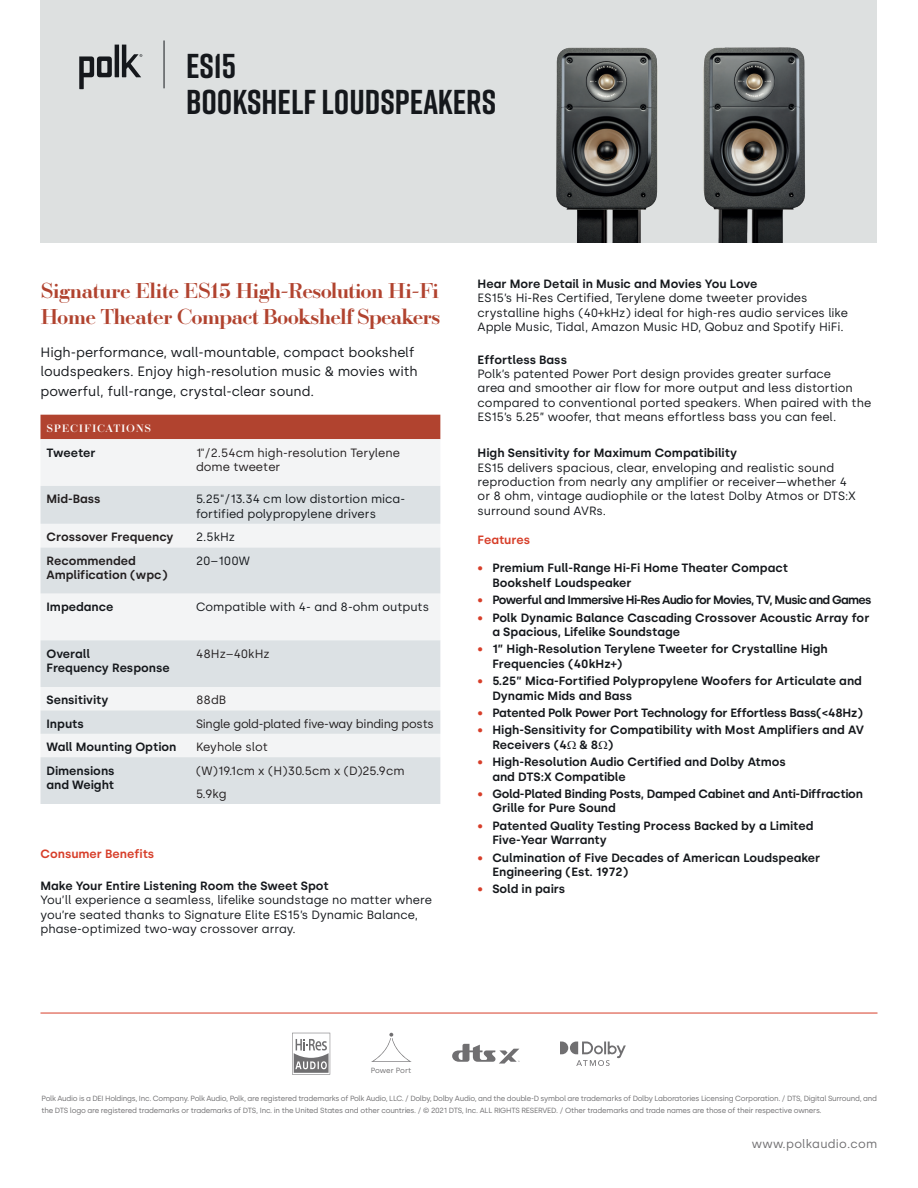
<style>
.page{position:relative;width:918px;height:1188px;background:#fff}
.page>*{position:absolute;margin:0;border:0;box-sizing:border-box;transform-origin:0 0}
.t1{font:700 34.5px/36px "Rift";color:#15181c}
.t2{font:500 21px/25.5px "Ratio Modern";letter-spacing:-.04em;color:#b1432f}
.t3{font:13.5px/19.5px "Silka";color:#15181c}
.t4{font:12px/14.4px "Silka";color:#15181c}
.t5{font:600 12px/14.4px "Silka";color:#15181c}
.t6{font:600 12px/14.4px "Silka";letter-spacing:-.02em;color:#15181c}
.t7{font:12px/14.4px "Silka";color:#231f20}
.t8{font:600 12px "Silka";letter-spacing:-.05em;color:#15181c}
.t9{font:600 12px/14.4px "Silka";color:#231f20}
.t10{font:12px "Silka";letter-spacing:-.02em;color:#231f20}
.t11{font:600 12px "Silka";color:#d73e29}
.t12{font:12px "Silka";letter-spacing:.025em;color:#706f71}
.t13{font:500 10.5px "Ratio Modern";letter-spacing:.07em;color:#fff}
.t14{font:7.5px/12px "Silka";letter-spacing:-.03em;color:#706f71}
.s1{color:#d73e29}
</style>
<div class="page">
<div style="left:40px;top:0;width:838px;height:243px;background:#dde0e0"></div>
<svg style="left:79px;top:45px;width:63px;height:44px"></svg>
<hr style="left:164px;top:40px;width:1px;height:48px;background:#15181c">
<div style="left:40px;top:415px;width:400px;height:24px;background:#b1432f"></div>
<div style="left:40px;top:439px;width:400px;height:47px;background:#f3f4f5"></div>
<svg style="left:40px;top:486px;width:400px;height:318px;fill:#dce1e4"></svg>
<img style="left:556px;top:47px;width:250px;height:196px">
<hr style="left:40px;top:1013px;width:838px;height:1px;background:#d73e29">
<svg style="left:292px;top:1033px;width:38px;height:42px"></svg>
<svg style="left:452px;top:1044px;width:68px;height:20px"></svg>
<svg style="left:371px;top:1033px;width:41px;height:29px"></svg>
<svg style="left:560px;top:1042px;width:66px;height:24px"></svg>
<h1 class="t1" style="left:186px;top:47px;width:312px">ES15<br>BOOKSHELF LOUDSPEAKERS</h1>
<h2 class="t2" style="left:40px;top:277px;width:401px">Signature Elite ES15 High-Resolution Hi-Fi<br>Home Theater Compact Bookshelf Speakers</h2>
<p class="t3" style="left:40px;top:342px;width:379px">High-performance, wall-mountable, compact bookshelf loudspeakers. Enjoy high-resolution music &amp; movies with powerful, full-range, crystal-clear sound.</p>
<p class="t13" style="left:46px;top:421px;width:106px">SPECIFICATIONS</p>
<p class="t5" style="left:46px;top:445px;width:51px">Tweeter</p>
<p class="t7" style="left:196px;top:445px;width:205px">1"/2.54cm high-resolution Terylene dome tweeter</p>
<p class="t9" style="left:46px;top:492px;width:56px">Mid-Bass</p>
<p class="t4" style="left:196px;top:492px;width:211px">5.25"/13.34 cm low distortion mica&shy;fortified polypropylene drivers</p>
<p class="t9" style="left:46px;top:530px;width:128px">Crossover Frequency</p>
<p class="t4" style="left:196px;top:530px;width:40px">2.5kHz</p>
<p class="t9" style="left:46px;top:554px;width:123px">Recommended<br>Amplification (wpc)</p>
<p class="t4" style="left:196px;top:554px;width:55px">20–100W</p>
<p class="t5" style="left:46px;top:600px;width:68px">Impedance</p>
<p class="t4" style="left:196px;top:600px;width:235px">Compatible with 4- and 8-ohm outputs</p>
<p class="t5" style="left:46px;top:646px;width:125px">Overall<br>Frequency Response</p>
<p class="t7" style="left:196px;top:646px;width:75px">48Hz–40kHz</p>
<p class="t5" style="left:46px;top:693px;width:64px">Sensitivity</p>
<p class="t7" style="left:196px;top:693px;width:32px">88dB</p>
<p class="t5" style="left:46px;top:716px;width:39px">Inputs</p>
<p class="t10" style="left:196px;top:716px;width:239px">Single gold-plated five-way binding posts</p>
<p class="t5" style="left:46px;top:740px;width:131px">Wall Mounting Option</p>
<p class="t7" style="left:196px;top:740px;width:73px">Keyhole slot</p>
<p class="t5" style="left:46px;top:763px;width:70px">Dimensions and Weight</p>
<p class="t7" style="left:196px;top:759px;width:210px;line-height:23.4px">(W)19.1cm x (H)30.5cm x (D)25.9cm<br>5.9kg</p>
<p class="t11" style="left:40px;top:846px;width:115px">Consumer Benefits</p>
<p class="t5" style="left:40px;top:879px;width:290px">Make Your Entire Listening Room the Sweet Spot</p>
<p class="t4" style="left:40px;top:893px;width:393px">You’ll experience a seamless, lifelike soundstage no matter where you’re seated thanks to Signature Elite ES15’s Dynamic Balance, phase-optimized two-way crossover array.</p>
<p class="t5" style="left:478px;top:277px;width:281px">Hear More Detail in Music and Movies You Love</p>
<p class="t4" style="left:478px;top:291px;width:372px">ES15’s Hi-Res Certified, Terylene dome tweeter provides crystalline highs (40+kHz) ideal for high-res audio services like<br>Apple Music, Tidal, Amazon Music HD, Qobuz and Spotify HiFi.</p>
<p class="t5" style="left:478px;top:352px;width:91px">Effortless Bass</p>
<p class="t4" style="left:478px;top:367px;width:395px">Polk’s patented Power Port design provides greater surface<br>area and smoother air flow for more output and less distortion compared to conventional ported speakers. When paired with the ES15’s 5.25” woofer, that means effortless bass you can feel.</p>
<p class="t5" style="left:478px;top:446px;width:261px">High Sensitivity for Maximum Compatibility</p>
<p class="t4" style="left:478px;top:460px;width:379px">ES15 delivers spacious, clear, enveloping and realistic sound reproduction from nearly any amplifier or receiver—whether 4 or 8 ohm, vintage audiophile or the latest Dolby Atmos or DTS:X surround sound AVRs.</p>
<p class="t11" style="left:478px;top:532px;width:54px">Features</p>
<p class="t5" style="left:492px;top:561px;width:297px;text-indent:-15px"><span class="s1">•</span> Premium Full-Range Hi-Fi Home Theater Compact<br>Bookshelf Loudspeaker</p>
<p class="t8" style="left:478px;top:593px;width:395px"><span class="s1">•</span> Powerful and Immersive Hi-Res Audio for Movies, TV, Music and Games</p>
<p class="t5" style="left:492px;top:610px;width:379px;text-indent:-15px"><span class="s1">•</span> Polk Dynamic Balance Cascading Crossover Acoustic Array for a Spacious, Lifelike Soundstage</p>
<p class="t5" style="left:492px;top:642px;width:337px;text-indent:-15px"><span class="s1">•</span> 1” High-Resolution Terylene Tweeter for Crystalline High<br>Frequencies (40kHz+)</p>
<p class="t5" style="left:492px;top:674px;width:371px;text-indent:-15px"><span class="s1">•</span> 5.25” Mica-Fortified Polypropylene Woofers for Articulate and<br>Dynamic Mids and Bass</p>
<p class="t6" style="left:478px;top:706px;width:387px"><span class="s1">•</span> Patented Polk Power Port Technology for Effortless Bass(&lt;48Hz)</p>
<p class="t5" style="left:492px;top:723px;width:373px;text-indent:-15px"><span class="s1">•</span> High-Sensitivity for Compatibility with Most Amplifiers and AV<br>Receivers (4 &amp; 8 )</p>
<p class="t5" style="left:492px;top:755px;width:295px;text-indent:-15px"><span class="s1">•</span> High-Resolution Audio Certified and Dolby Atmos and DTS:X Compatible</p>
<p class="t6" style="left:492px;top:787px;width:372px;text-indent:-15px"><span class="s1">•</span> Gold-Plated Binding Posts, Damped Cabinet and Anti-Diffraction<br>Grille for Pure Sound</p>
<p class="t5" style="left:492px;top:818px;width:323px;text-indent:-15px"><span class="s1">•</span> Patented Quality Testing Process Backed by a Limited<br>Five-Year Warranty</p>
<p class="t5" style="left:492px;top:850px;width:329px;text-indent:-15px"><span class="s1">•</span> Culmination of Five Decades of American Loudspeaker<br>Engineering (Est. 1972)</p>
<p class="t5" style="left:478px;top:882px;width:89px"><span class="s1">•</span> Sold in pairs</p>
<p class="t14" style="left:371px;top:1064px;width:42px">Power Port</p>
<p class="t14" style="left:41px;top:1093px;width:837px">Polk Audio is a DEI Holdings, Inc. Company. Polk Audio, Polk, are registered trademarks of Polk Audio, LLC. / Dolby, Dolby Audio, and the double-D symbol are trademarks of Dolby Laboratories Licensing Corporation. / DTS, Digital Surround, and the DTS logo are registered trademarks or trademarks of DTS, Inc. in the United States and other countries. / © 2021 DTS, Inc. ALL RIGHTS RESERVED. / Other trademarks and trade names are those of their respective owners.</p>
<p class="t12" style="left:752px;top:1136px;width:127px">www.polkaudio.com</p>
</div>
